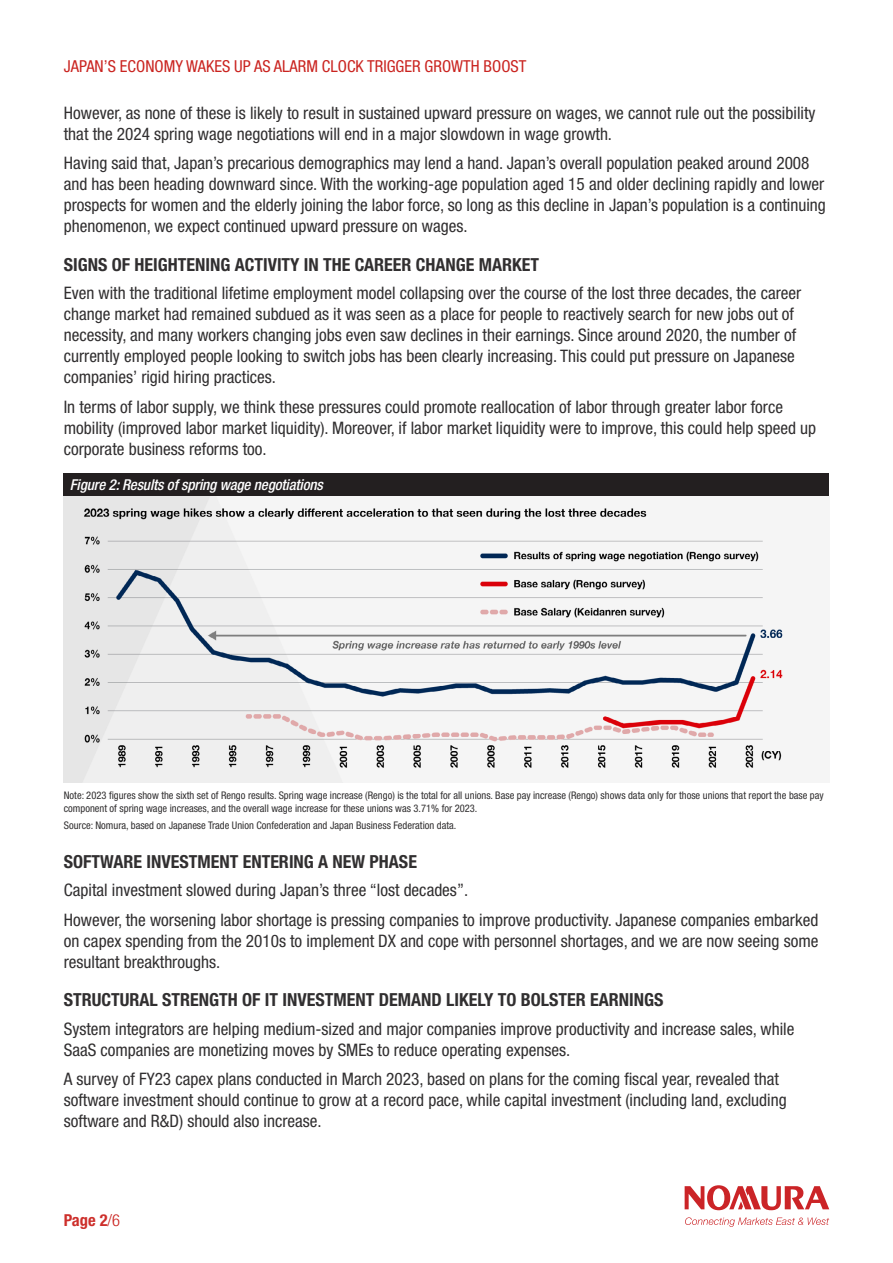
<style>
.page{position:relative;width:893px;height:1263px;background:#fff}
.page>*{position:absolute;margin:0;border:0;box-sizing:border-box;transform-origin:0 0}
.Heading{font:700 condensed 18px "Helvetica Neue LT Std";color:#312f30}
.Text{font:condensed 17.25px/21px "Helvetica Neue LT Std";color:#312f30}
.Disclaimer{font:condensed 16.5px "Helvetica Neue LT Std";color:#ca2420}
.Text-2{font:700 condensed 16.5px "Helvetica Neue LT Std";color:#cd2f2b}
.Figure_Text{font:italic 500 condensed 15px "Helvetica Neue LT Std";letter-spacing:-.01em;color:#fff}
.Text-3{font:condensed 10.5px/12.6px "Helvetica Neue LT Std";color:#312f30}
.Disclaimer-2{font:condensed 10.5px "Helvetica Neue LT Std";color:#312f30}
.s1{font-weight:300;color:#ca2420}
</style>
<div class="page">
<svg style="left:685px;top:1185px;width:144px;height:25px"></svg>
<svg style="left:685px;top:1217px;width:144px;height:10px"></svg>
<div style="left:64px;top:473px;width:765px;height:23px;background:#231f20"></div>
<img style="left:64px;top:496px;width:719px;height:286px">
<p class="Disclaimer" style="left:64px;top:57px;width:464px">JAPAN’S ECONOMY WAKES UP AS ALARM CLOCK TRIGGER GROWTH BOOST</p>
<p class="Text" style="left:64px;top:102px;width:753px">However, as none of these is likely to result in sustained upward pressure on wages, we cannot rule out the possibility that the 2024 spring wage negotiations will end in a major slowdown in wage growth.</p>
<p class="Text" style="left:64px;top:152px;width:764px">Having said that, Japan’s precarious demographics may lend a hand. Japan’s overall population peaked around 2008 and has been heading downward since. With the working-age population aged 15 and older declining rapidly and lower prospects for women and the elderly joining the labor force, so long as this decline in Japan’s population is a continuing phenomenon, we expect continued upward pressure on wages.</p>
<p class="Heading" style="left:64px;top:253px;width:477px">SIGNS OF HEIGHTENING ACTIVITY IN THE CAREER CHANGE MARKET</p>
<p class="Text" style="left:64px;top:282px;width:739px">Even with the traditional lifetime employment model collapsing over the course of the lost three decades, the career change market had remained subdued as it was seen as a place for people to reactively search for new jobs out of necessity, and many workers changing jobs even saw declines in their earnings. Since around 2020, the number of currently employed people looking to switch jobs has been clearly increasing. This could put pressure on Japanese companies’ rigid hiring practices.</p>
<p class="Text" style="left:64px;top:396px;width:754px">In terms of labor supply, we think these pressures could promote reallocation of labor through greater labor force mobility (improved labor market liquidity). Moreover, if labor market liquidity were to improve, this could help speed up corporate business reforms too.</p>
<p class="Figure_Text" style="left:70px;top:476px;width:255px">Figure 2: Results of spring wage negotiations</p>
<p class="Text-3" style="left:64px;top:789px;width:761px">Note: 2023 figures show the sixth set of Rengo results. Spring wage increase (Rengo) is the total for all unions. Base pay increase (Rengo) shows data only for those unions that report the base pay component of spring wage increases, and the overall wage increase for these unions was 3.71% for 2023.</p>
<p class="Disclaimer-2" style="left:64px;top:819px;width:394px">Source: Nomura, based on Japanese Trade Union Confederation and Japan Business Federation data.</p>
<p class="Heading" style="left:64px;top:850px;width:355px">SOFTWARE INVESTMENT ENTERING A NEW PHASE</p>
<p class="Text" style="left:64px;top:879px;width:406px">Capital investment slowed during Japan’s three “lost decades”.</p>
<p class="Text" style="left:64px;top:909px;width:756px;text-align:justify">However, the worsening labor shortage is pressing companies to improve productivity. Japanese companies embarked on capex spending from the 2010s to implement DX and cope with personnel shortages, and we are now seeing some resultant breakthroughs.</p>
<p class="Heading" style="left:64px;top:989px;width:601px">STRUCTURAL STRENGTH OF IT INVESTMENT DEMAND LIKELY TO BOLSTER EARNINGS</p>
<p class="Text" style="left:64px;top:1018px;width:732px">System integrators are helping medium-sized and major companies improve productivity and increase sales, while<br>SaaS companies are monetizing moves by SMEs to reduce operating expenses.</p>
<p class="Text" style="left:64px;top:1068px;width:724px">A survey of FY23 capex plans conducted in March 2023, based on plans for the coming fiscal year, revealed that software investment should continue to grow at a record pace, while capital investment (including land, excluding software and R&amp;D) should also increase.</p>
<p class="Text-2" style="left:64px;top:1210px;width:58px">Page 2<span class="s1">/6</span></p>
</div>
